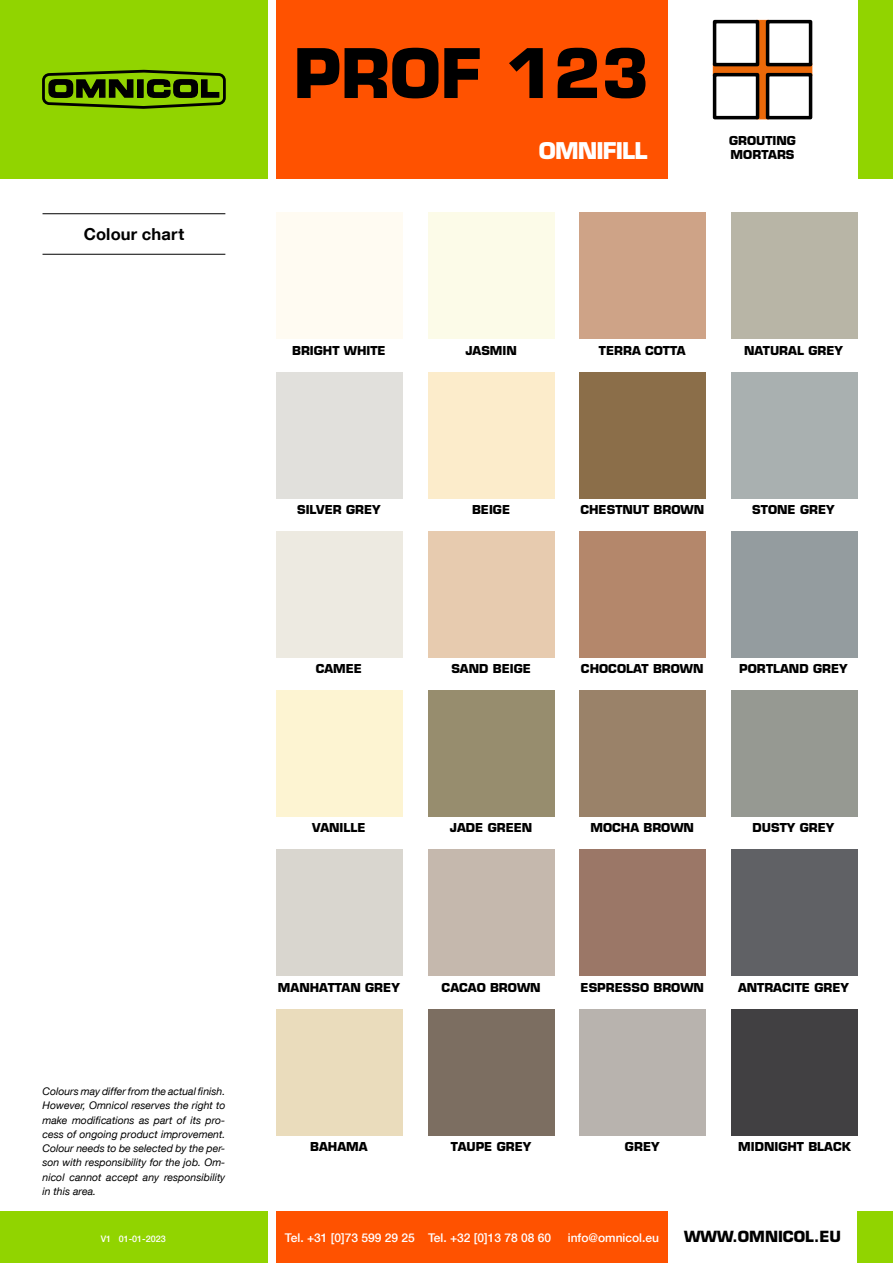
<style>
.page{position:relative;width:893px;height:1263px;background:#fff}
.page>*{position:absolute;margin:0;border:0;box-sizing:border-box;transform-origin:0 0}
.t1{font:700 66.45px "Eurostile LT Std";color:#000}
.t2{font:700 22.5px "Eurostile LT Std";letter-spacing:-.04em;color:#fff}
.t3{font:700 16.5px "Helvetica Neue LT Com";letter-spacing:.01em;color:#000}
.t4{font:700 15px "Eurostile LT Std";color:#000}
.t5{font:700 12px/13.5px "Eurostile LT Std";color:#000}
.t6{font:500 12px "Helvetica Neue LT Com";color:#fff}
.t7{font:italic 10.5px/14.2px "Helvetica Neue LT Com";color:#000;text-align:justify}
.t8{font:500 9px "Helvetica Neue LT Com";color:#fff}
</style>
<div class="page">
<div style="left:0;top:0;width:268px;height:179px;background:#91d400"></div>
<div style="left:276px;top:1212px;width:392px;height:51px;background:#ff5200"></div>
<div style="left:0;top:1212px;width:268px;height:51px;background:#91d400"></div>
<div style="left:857px;top:1211px;width:36px;height:52px;background:#91d400"></div>
<div style="left:858px;top:0;width:35px;height:179px;background:#91d400"></div>
<div style="left:42px;top:73px;width:184px;height:32px;border:3px solid #000;border-radius:6px"></div>
<svg style="left:48px;top:79px;width:86px;height:19px"></svg>
<div style="left:138px;top:80px;width:5px;height:17px;background:#000"></div>
<div style="left:137px;top:79px;width:7px;height:19px;border:1px solid #000"></div>
<svg style="left:146px;top:79px;width:74px;height:19px"></svg>
<div style="left:276px;top:0;width:392px;height:179px;background:#ff5200"></div>
<svg style="left:759px;top:20px;width:7px;height:99px"></svg>
<svg style="left:713px;top:63px;width:99px;height:13px"></svg>
<div style="left:713px;top:73px;width:46px;height:46px;border:4px solid #000"></div>
<div style="left:766px;top:73px;width:46px;height:46px;border:4px solid #000"></div>
<div style="left:713px;top:20px;width:46px;height:46px;border:4px solid #000"></div>
<div style="left:766px;top:20px;width:46px;height:46px;border:4px solid #000"></div>
<hr style="left:43px;top:213px;width:182px;height:1px;background:#000">
<hr style="left:43px;top:254px;width:182px;height:1px;background:#000">
<div style="left:276px;top:213px;width:127px;height:126px;background:#fffbf2"></div>
<div style="left:428px;top:213px;width:126px;height:126px;background:#fcfbe8"></div>
<div style="left:579px;top:213px;width:127px;height:126px;background:#cea387"></div>
<div style="left:731px;top:213px;width:126px;height:126px;background:#b8b5a6"></div>
<div style="left:276px;top:372px;width:127px;height:126px;background:#e1e0dc"></div>
<div style="left:428px;top:372px;width:126px;height:126px;background:#fceccb"></div>
<div style="left:579px;top:372px;width:127px;height:126px;background:#8b6e49"></div>
<div style="left:731px;top:372px;width:126px;height:126px;background:#a9b0b0"></div>
<div style="left:276px;top:531px;width:127px;height:126px;background:#edeae1"></div>
<div style="left:428px;top:531px;width:126px;height:126px;background:#e7cbaf"></div>
<div style="left:579px;top:531px;width:127px;height:126px;background:#b4876b"></div>
<div style="left:731px;top:531px;width:126px;height:126px;background:#949c9f"></div>
<div style="left:276px;top:690px;width:127px;height:127px;background:#fdf4d2"></div>
<div style="left:579px;top:690px;width:127px;height:127px;background:#9a8269"></div>
<div style="left:731px;top:690px;width:126px;height:127px;background:#969992"></div>
<div style="left:276px;top:850px;width:127px;height:126px;background:#d9d6cf"></div>
<div style="left:428px;top:850px;width:126px;height:126px;background:#c5b8ad"></div>
<div style="left:579px;top:850px;width:127px;height:126px;background:#9b7767"></div>
<div style="left:731px;top:850px;width:126px;height:126px;background:#606165"></div>
<div style="left:276px;top:1009px;width:127px;height:126px;background:#eadcbc"></div>
<div style="left:580px;top:1009px;width:126px;height:126px;background:#b8b3ae"></div>
<div style="left:428px;top:1009px;width:126px;height:126px;background:#7c6e61"></div>
<div style="left:731px;top:1009px;width:127px;height:126px;background:#414042"></div>
<div style="left:428px;top:690px;width:126px;height:127px;background:#978d6e"></div>
<h3 class="t3" style="left:84px;top:224px;width:102px">Colour chart</h3>
<h1 class="t1" style="left:293px;top:32px;width:357px">PROF 123</h1>
<h2 class="t2" style="left:539px;top:136px;width:110px">OMNIFILL</h2>
<p class="t5" style="left:729px;top:134px;width:68px">GROUTING<br>MORTARS</p>
<p class="t5" style="left:292px;top:343px;width:95px">BRIGHT WHITE</p>
<p class="t5" style="left:465px;top:343px;width:53px">JASMIN</p>
<p class="t5" style="left:599px;top:343px;width:88px">TERRA COTTA</p>
<p class="t5" style="left:744px;top:343px;width:100px">NATURAL GREY</p>
<p class="t5" style="left:297px;top:503px;width:85px">SILVER GREY</p>
<p class="t5" style="left:472px;top:503px;width:40px">BEIGE</p>
<p class="t5" style="left:580px;top:503px;width:125px">CHESTNUT BROWN</p>
<p class="t5" style="left:752px;top:503px;width:84px">STONE GREY</p>
<p class="t5" style="left:316px;top:662px;width:48px">CAMEE</p>
<p class="t5" style="left:451px;top:662px;width:81px">SAND BEIGE</p>
<p class="t5" style="left:581px;top:662px;width:124px">CHOCOLAT BROWN</p>
<p class="t5" style="left:739px;top:662px;width:110px">PORTLAND GREY</p>
<p class="t5" style="left:312px;top:821px;width:55px">VANILLE</p>
<p class="t5" style="left:450px;top:821px;width:84px">JADE GREEN</p>
<p class="t5" style="left:590px;top:821px;width:105px">MOCHA BROWN</p>
<p class="t5" style="left:753px;top:821px;width:83px">DUSTY GREY</p>
<p class="t7" style="left:43px;top:1084px;width:184px">Colours may differ from the actual finish.<br>However, Omnicol reserves the right to make modifications as part of its pro&shy;cess of ongoing product improvement.<br>Colour needs to be selected by the per&shy;son with responsibility for the job. Om&shy;nicol cannot accept any responsibility in this area.</p>
<p class="t8" style="left:101px;top:1233px;width:67px">V1 01-01-2023</p>
<p class="t5" style="left:278px;top:980px;width:123px">MANHATTAN GREY</p>
<p class="t5" style="left:442px;top:980px;width:101px">CACAO BROWN</p>
<p class="t5" style="left:581px;top:980px;width:125px">ESPRESSO BROWN</p>
<p class="t5" style="left:738px;top:980px;width:112px">ANTRACITE GREY</p>
<p class="t5" style="left:310px;top:1140px;width:59px">BAHAMA</p>
<p class="t5" style="left:451px;top:1140px;width:82px">TAUPE GREY</p>
<p class="t5" style="left:625px;top:1140px;width:36px">GREY</p>
<p class="t5" style="left:738px;top:1140px;width:114px">MIDNIGHT BLACK</p>
<p class="t6" style="left:285px;top:1230px;width:268px">Tel. +31 [0]73 599 29 25 Tel. +32 [0]13 78 08 60</p>
<p class="t6" style="left:568px;top:1230px;width:93px">info@omnicol.eu</p>
<p class="t4" style="left:684px;top:1227px;width:159px">WWW.OMNICOL.EU</p>
</div>
